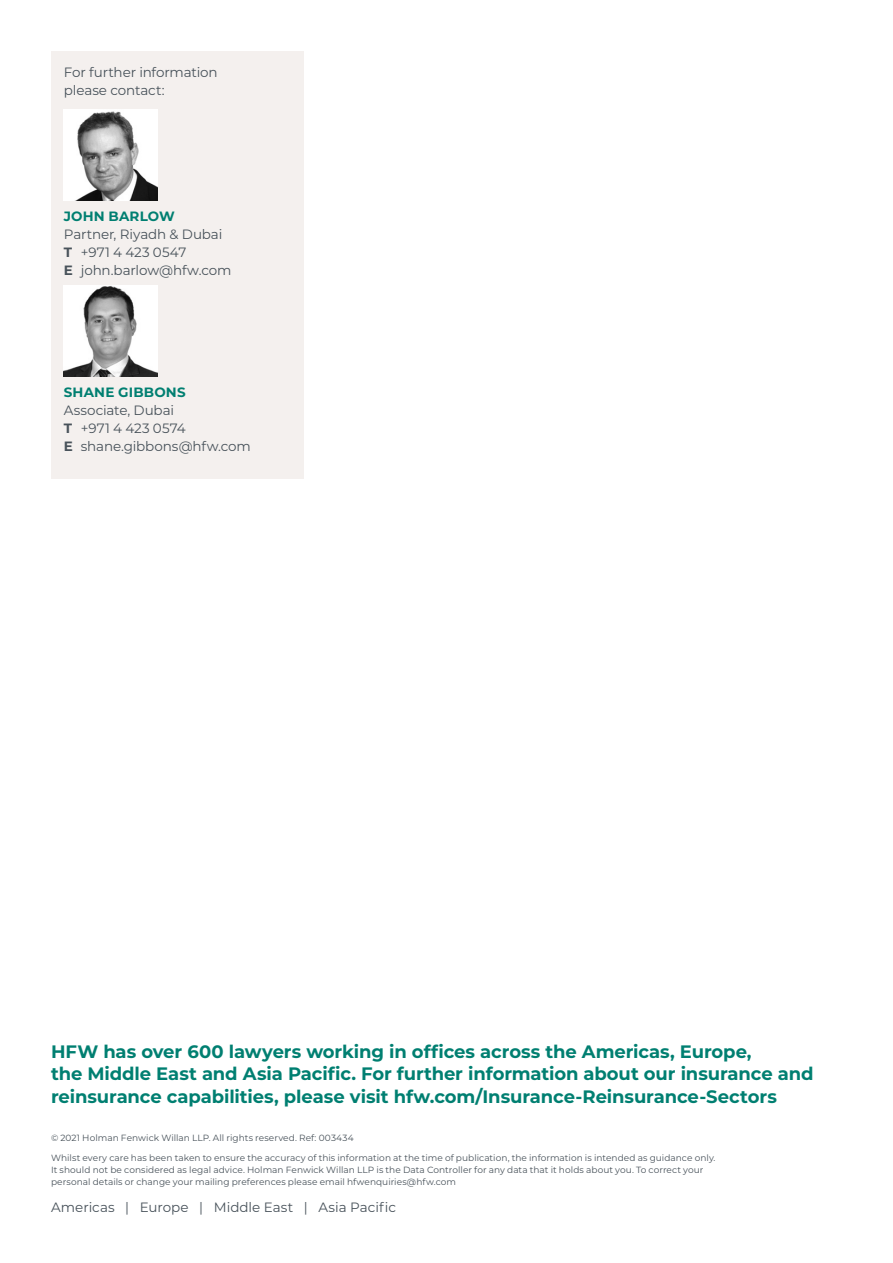
<style>
.page{position:relative;width:893px;height:1263px;background:#fff}
.page>*{position:absolute;margin:0;border:0;box-sizing:border-box;transform-origin:0 0}
.t1{font:700 18px/22.5px "Montserrat";letter-spacing:-.005em;color:#007f71}
.t2{font:13.5px/18px "Montserrat";letter-spacing:-.01em;color:#48525a}
.t3{font:700 13.5px "Montserrat";letter-spacing:.015em;color:#007f71}
.t4{font:9px/12px "Montserrat";letter-spacing:.005em;color:#48525a}
.s1{font-weight:700}
</style>
<div class="page">
<div style="left:51px;top:51px;width:252px;height:427px;background:#f4f0ee"></div>
<img style="left:64px;top:110px;width:93px;height:91px">
<img style="left:64px;top:286px;width:93px;height:91px">
<h2 class="t2" style="left:64px;top:63px;width:155px">For further information please contact:</h2>
<h2 class="t3" style="left:64px;top:206px;width:112px">JOHN BARLOW</h2>
<h2 class="t2" style="left:64px;top:225px;width:169px">Partner, Riyadh &amp; Dubai<br><span class="s1">T</span> +971 4 423 0547<br><span class="s1">E</span> john.barlow@hfw.com</h2>
<h2 class="t3" style="left:64px;top:382px;width:123px">SHANE GIBBONS</h2>
<h2 class="t2" style="left:64px;top:400px;width:189px">Associate, Dubai<br><span class="s1">T</span> +971 4 423 0574<br><span class="s1">E</span> shane.gibbons@hfw.com</h2>
<p class="t1" style="left:51px;top:1039px;width:764px">HFW has over 600 lawyers working in offices across the Americas, Europe,<br>the Middle East and Asia Pacific. For further information about our insurance and reinsurance capabilities, please visit hfw.com/Insurance-Reinsurance-Sectors</p>
<p class="t4" style="left:51px;top:1131px;width:304px">© 2021 Holman Fenwick Willan LLP. All rights reserved. Ref: 003434</p>
<p class="t4" style="left:51px;top:1152px;width:666px">Whilst every care has been taken to ensure the accuracy of this information at the time of publication, the information is intended as guidance only.<br>It should not be considered as legal advice. Holman Fenwick Willan LLP is the Data Controller for any data that it holds about you. To correct your personal details or change your mailing preferences please email hfwenquiries@hfw.com</p>
<h2 class="t2" style="left:51px;top:1198px;width:347px">Americas | Europe | Middle East | Asia Pacific</h2>
</div>
